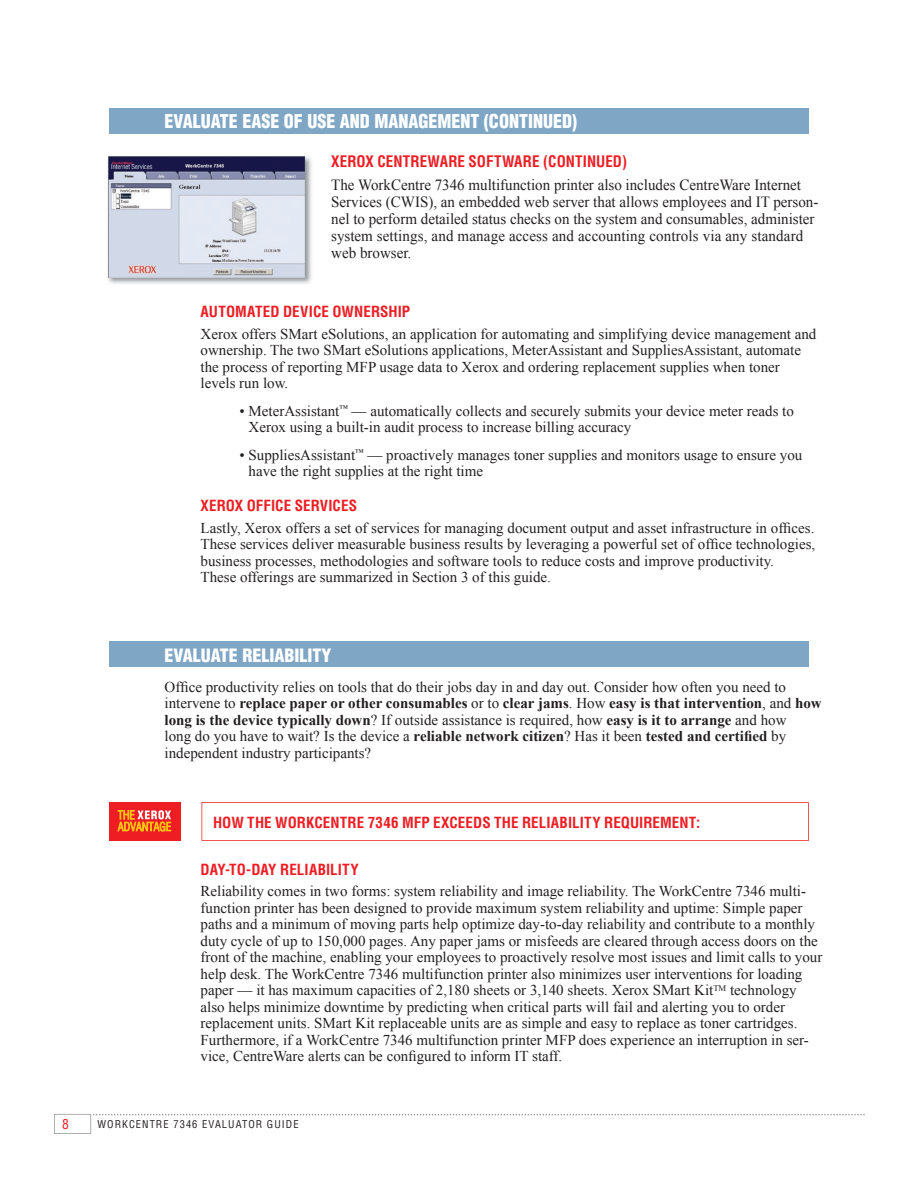
<style>
.page{position:relative;width:918px;height:1188px;background:#fff}
.page>*{position:absolute;margin:0;border:0;box-sizing:border-box;transform-origin:0 0}
.t1{font:900 condensed 18.6px "Helvetica";color:#fff}
.t2{font:900 condensed 18px "Helvetica";color:#fff}
.t3{font:15.45px/17.1px "Times New Roman";color:#231f20}
.t4{font:700 condensed 15.45px "Helvetica";letter-spacing:.005em;color:#ee1d23}
.t5{font:15px/16.5px "Times New Roman";color:#231f20}
.t6{font:700 condensed 15px "Helvetica";letter-spacing:.005em;color:#ee1d23}
.t7{font:condensed 13.5px "Helvetica";color:#ee1d23}
.t8{font:condensed 10.5px "Helvetica";letter-spacing:.1em;color:#231f20}
.s1{font-weight:700}
</style>
<div class="page">
<div style="left:109px;top:641px;width:700px;height:26px;background:#80a6c6"></div>
<div style="left:109px;top:108px;width:700px;height:26px;background:#80a6c6"></div>
<svg style="left:54px;top:1114px;width:811px;height:20px"></svg>
<div style="left:96px;top:1118px;width:300px;height:16px;background:#fff"></div>
<svg style="left:202px;top:802px;width:607px;height:39px"></svg>
<svg style="left:109px;top:802px;width:72px;height:39px;background:#f1432d"></svg>
<img style="left:108px;top:156px;width:204px;height:128px">
<svg style="left:108px;top:156px;width:197px;height:121px;background:#b9bdce"></svg>
<p class="t1" style="left:165px;top:110px;width:414px">EVALUATE EASE OF USE AND MANAGEMENT (CONTINUED)</p>
<p class="t4" style="left:331px;top:152px;width:297px">XEROX CENTREWARE SOFTWARE (CONTINUED)</p>
<p class="t3" style="left:331px;top:176px;width:489px">The WorkCentre 7346 multifunction printer also includes CentreWare Internet Services (CWIS), an embedded web server that allows employees and IT person&shy;nel to perform detailed status checks on the system and consumables, administer system settings, and manage access and accounting controls via any standard web browser.</p>
<p class="t6" style="left:201px;top:302px;width:211px">AUTOMATED DEVICE OWNERSHIP</p>
<p class="t5" style="left:201px;top:325px;width:617px">Xerox offers SMart eSolutions, an application for automating and simplifying device management and ownership. The two SMart eSolutions applications, MeterAssistant and SuppliesAssistant, automate the process of reporting MFP usage data to Xerox and ordering replacement supplies when toner levels run low.</p>
<p class="t5" style="left:249px;top:402px;width:547px;text-indent:-9px">• MeterAssistant<sup>™</sup> — automatically collects and securely submits your device meter reads to<br>Xerox using a built-in audit process to increase billing accuracy</p>
<p class="t5" style="left:249px;top:446px;width:555px;text-indent:-9px">• SuppliesAssistant<sup>™</sup> — proactively manages toner supplies and monitors usage to ensure you have the right supplies at the right time</p>
<p class="t6" style="left:201px;top:496px;width:158px">XEROX OFFICE SERVICES</p>
<p class="t5" style="left:201px;top:519px;width:616px">Lastly, Xerox offers a set of services for managing document output and asset infrastructure in offices.<br>These services deliver measurable business results by leveraging a powerful set of office technologies, business processes, methodologies and software tools to reduce costs and improve productivity.<br>These offerings are summarized in Section 3 of this guide.</p>
<p class="t2" style="left:165px;top:644px;width:168px">EVALUATE RELIABILITY</p>
<p class="t5" style="left:165px;top:678px;width:659px">Office productivity relies on tools that do their jobs day in and day out. Consider how often you need to intervene to <span class="s1">replace paper or other consumables</span> or to <span class="s1">clear jams</span>. How <span class="s1">easy is that intervention</span>, and <span class="s1">how long is the device typically down</span>? If outside assistance is required, how <span class="s1">easy is it to arrange</span> and how<br>long do you have to wait? Is the device a <span class="s1">reliable network citizen</span>? Has it been <span class="s1">tested and certified</span> by independent industry participants?</p>
<p class="t6" style="left:213px;top:813px;width:489px">HOW THE WORKCENTRE 7346 MFP EXCEEDS THE RELIABILITY REQUIREMENT:</p>
<p class="t6" style="left:201px;top:860px;width:160px">DAY-TO-DAY RELIABILITY</p>
<p class="t5" style="left:201px;top:883px;width:623px">Reliability comes in two forms: system reliability and image reliability. The WorkCentre 7346 multi&shy;function printer has been designed to provide maximum system reliability and uptime: Simple paper paths and a minimum of moving parts help optimize day-to-day reliability and contribute to a monthly duty cycle of up to 150,000 pages. Any paper jams or misfeeds are cleared through access doors on the front of the machine, enabling your employees to proactively resolve most issues and limit calls to your help desk. The WorkCentre 7346 multifunction printer also minimizes user interventions for loading paper — it has maximum capacities of 2,180 sheets or 3,140 sheets. Xerox SMart Kit<sup>TM</sup> technology also helps minimize downtime by predicting when critical parts will fail and alerting you to order replacement units. SMart Kit replaceable units are as simple and easy to replace as toner cartridges.<br>Furthermore, if a WorkCentre 7346 multifunction printer MFP does experience an interruption in ser&shy;vice, CentreWare alerts can be configured to inform IT staff.</p>
<p class="t7" style="left:62px;top:1116px;width:8px">8</p>
<p class="t8" style="left:97px;top:1118px;width:203px">WORKCENTRE 7346 EVAlUATOR GUIDE</p>
</div>
